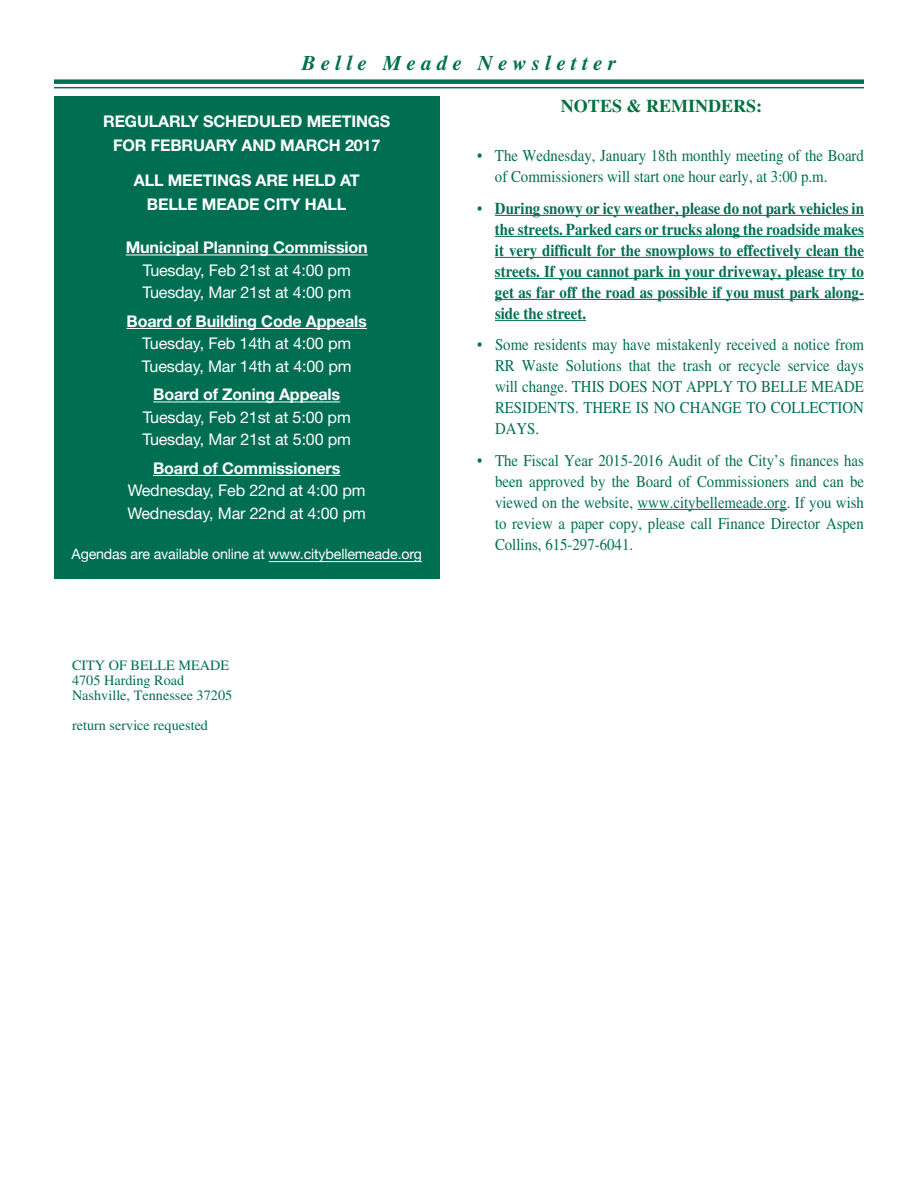
<style>
.page{position:relative;width:918px;height:1188px;background:#fff}
.page>*{position:absolute;margin:0;border:0;box-sizing:border-box;transform-origin:0 0}
.t1{font:italic 700 21px "Times";letter-spacing:.25em;color:#006f51}
.t2{font:700 18px "Times";color:#00723f}
.t3{font:16.5px/21px "Times";color:#006f51;text-align:justify;scale:.9 1}
.t4{font:700 16.5px/21px "Times";color:#006f51;text-align:justify;scale:.9 1}
.t5{font:16.2px/22.5px "Helvetica Neue";letter-spacing:-.01em;color:#fff}
.t6{font:700 16.2px/24px "Helvetica Neue";letter-spacing:-.01em;color:#fff;text-align:center}
.t7{font:14.25px/15px "Times";color:#006f51}
.t8{font:14.25px "Helvetica Neue";letter-spacing:-.01em;color:#fff}
.s1{font-weight:400}
</style>
<div class="page">
<div style="left:54px;top:96px;width:386px;height:482px;background:#006f51"></div>
<hr style="left:126px;top:255px;width:242px;height:1px;background:#fff">
<hr style="left:127px;top:328px;width:240px;height:1px;background:#fff">
<hr style="left:153px;top:402px;width:187px;height:1px;background:#fff">
<hr style="left:153px;top:475px;width:187px;height:1px;background:#fff">
<hr style="left:269px;top:561px;width:153px;height:1px;background:#fff">
<div style="left:54px;top:79px;width:810px;height:5px;background:#006f51"></div>
<hr style="left:54px;top:87px;width:810px;height:1px;background:#006f51">
<hr style="left:495px;top:215px;width:369px;height:1px;background:#006f51">
<hr style="left:495px;top:236px;width:369px;height:1px;background:#006f51">
<hr style="left:495px;top:257px;width:369px;height:1px;background:#006f51">
<hr style="left:495px;top:278px;width:369px;height:1px;background:#006f51">
<hr style="left:495px;top:299px;width:369px;height:1px;background:#006f51">
<hr style="left:495px;top:320px;width:91px;height:1px;background:#006f51">
<hr style="left:638px;top:509px;width:149px;height:1px;background:#006f51">
<p class="t1" style="left:302px;top:51px;width:316px">Belle Meade Newsletter</p>
<p class="t6" style="left:103px;top:109px;width:289px">REGULARLY SCHEDULED MEETINGS<br>FOR FEBRUARY AND MARCH 2017</p>
<p class="t6" style="left:134px;top:168px;width:227px">ALL MEETINGS ARE HELD AT<br>BELLE MEADE CITY HALL</p>
<p class="t6" style="left:126px;top:235px;width:243px">Municipal Planning Commission</p>
<p class="t5" style="left:142px;top:259px;width:210px">Tuesday, Feb 21st at 4:00 pm<br>Tuesday, Mar 21st at 4:00 pm</p>
<p class="t6" style="left:127px;top:309px;width:242px">Board of Building Code Appeals</p>
<p class="t5" style="left:142px;top:332px;width:211px">Tuesday, Feb 14th at 4:00 pm<br>Tuesday, Mar 14th at 4:00 pm</p>
<p class="t6" style="left:153px;top:382px;width:188px">Board of Zoning Appeals</p>
<p class="t5" style="left:142px;top:406px;width:210px">Tuesday, Feb 21st at 5:00 pm<br>Tuesday, Mar 21st at 5:00 pm</p>
<p class="t6" style="left:153px;top:456px;width:189px">Board of Commissioners</p>
<p class="t5" style="left:128px;top:479px;width:240px">Wednesday, Feb 22nd at 4:00 pm<br>Wednesday, Mar 22nd at 4:00 pm</p>
<p class="t8" style="left:72px;top:544px;width:352px">Agendas are available online at www.citybellemeade.org</p>
<p class="t7" style="left:72px;top:658px;width:162px">CITY OF BELLE MEADE<br>4705 Harding Road<br>Nashville, Tennessee 37205</p>
<p class="t7" style="left:72px;top:718px;width:138px">return service requested</p>
<p class="t2" style="left:561px;top:95px;width:203px">NOTES &amp; REMINDERS:</p>
<p class="t3" style="left:495px;top:145px;width:412px;text-indent:-18px">• The Wednesday, January 18th monthly meeting of the Board of Commissioners will start one hour early, at 3:00 p.m.</p>
<p class="t4" style="left:495px;top:197px;width:412px;text-indent:-18px"><span class="s1">•</span> During snowy or icy weather, please do not park vehicles in the streets. Parked cars or trucks along the roadside makes it very difficult for the snowplows to effectively clean the streets. If you cannot park in your driveway, please try to get as far off the road as possible if you must park along&shy;side the street.</p>
<p class="t3" style="left:495px;top:334px;width:412px;text-indent:-18px">• Some residents may have mistakenly received a notice from RR Waste Solutions that the trash or recycle service days will change. THIS DOES NOT APPLY TO BELLE MEADE RESIDENTS. THERE IS NO CHANGE TO COLLECTION DAYS.</p>
<p class="t3" style="left:495px;top:450px;width:412px;text-indent:-18px">• The Fiscal Year 2015-2016 Audit of the City’s finances has been approved by the Board of Commissioners and can be viewed on the website, www.citybellemeade.org. If you wish to review a paper copy, please call Finance Director Aspen Collins, 615-297-6041.</p>
</div>
